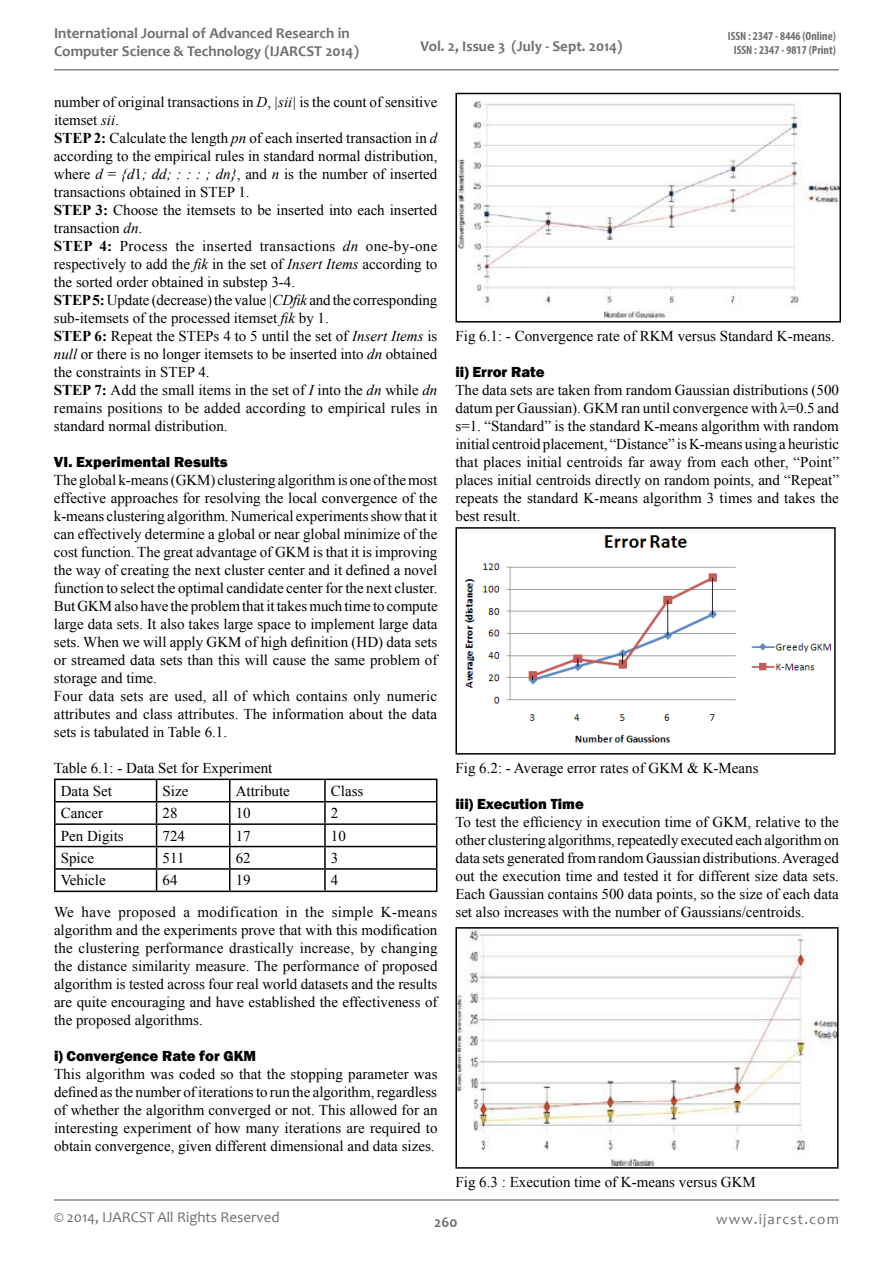
<style>
.page{position:relative;width:893px;height:1263px;background:#fff}
.page>*{position:absolute;margin:0;border:0;box-sizing:border-box;transform-origin:0 0}
.t1{font:15px/18px "Times New Roman";color:#000;text-align:justify}
.t2{font:700 15px/18px "Candara";color:#6d6f71}
.t3{font:800 15px "Franklin Gothic";color:#000}
.t4{font:15px/31.2px "Times New Roman";letter-spacing:.025em;color:#000}
.t5{font:15px "Candara";color:#6d6f71}
.t6{font:15px "Candara";letter-spacing:.075em;color:#6d6f71}
.t7{font:700 condensed 12px/14.4px "Myriad Pro";color:#6d6f71;text-align:center}
.s1{font-style:italic}
.s2{font-weight:700}
</style>
<div class="page">
<hr style="left:54px;top:1199px;width:785px;height:2px;background:#86888b">
<hr style="left:54px;top:69px;width:785px;height:2px;background:#86888b">
<hr style="left:54px;top:779px;width:103px;height:1px;background:#000">
<hr style="left:54px;top:780px;width:2px;height:21px;background:#000">
<hr style="left:157px;top:779px;width:73px;height:1px;background:#000">
<hr style="left:230px;top:779px;width:95px;height:1px;background:#000">
<hr style="left:325px;top:779px;width:112px;height:1px;background:#000">
<hr style="left:324px;top:780px;width:2px;height:21px;background:#000">
<hr style="left:54px;top:801px;width:103px;height:1px;background:#000">
<hr style="left:54px;top:802px;width:2px;height:21px;background:#000">
<hr style="left:157px;top:801px;width:73px;height:1px;background:#000">
<hr style="left:230px;top:801px;width:95px;height:1px;background:#000">
<hr style="left:325px;top:801px;width:112px;height:1px;background:#000">
<hr style="left:324px;top:802px;width:2px;height:21px;background:#000">
<hr style="left:54px;top:823px;width:103px;height:2px;background:#000">
<hr style="left:54px;top:825px;width:2px;height:21px;background:#000">
<hr style="left:157px;top:823px;width:73px;height:2px;background:#000">
<hr style="left:230px;top:823px;width:95px;height:2px;background:#000">
<hr style="left:325px;top:823px;width:112px;height:2px;background:#000">
<hr style="left:324px;top:825px;width:2px;height:21px;background:#000">
<hr style="left:54px;top:846px;width:103px;height:1px;background:#000">
<hr style="left:54px;top:847px;width:2px;height:21px;background:#000">
<hr style="left:157px;top:846px;width:73px;height:1px;background:#000">
<hr style="left:230px;top:846px;width:95px;height:1px;background:#000">
<hr style="left:325px;top:846px;width:112px;height:1px;background:#000">
<hr style="left:324px;top:847px;width:2px;height:21px;background:#000">
<hr style="left:54px;top:868px;width:103px;height:2px;background:#000">
<hr style="left:54px;top:870px;width:2px;height:21px;background:#000">
<hr style="left:157px;top:868px;width:73px;height:2px;background:#000">
<svg style="left:156px;top:780px;width:1px;height:111px"></svg>
<hr style="left:230px;top:868px;width:95px;height:2px;background:#000">
<svg style="left:229px;top:780px;width:1px;height:111px"></svg>
<hr style="left:325px;top:868px;width:112px;height:2px;background:#000">
<hr style="left:324px;top:870px;width:2px;height:21px;background:#000">
<svg style="left:436px;top:780px;width:1px;height:111px"></svg>
<hr style="left:54px;top:891px;width:103px;height:1px;background:#000">
<hr style="left:157px;top:891px;width:73px;height:1px;background:#000">
<hr style="left:230px;top:891px;width:95px;height:1px;background:#000">
<hr style="left:325px;top:891px;width:112px;height:1px;background:#000">
<img style="left:458px;top:101px;width:380px;height:217px">
<div style="left:455px;top:93px;width:386px;height:229px;border:2px solid #000"></div>
<img style="left:464px;top:535px;width:368px;height:208px">
<div style="left:455px;top:527px;width:381px;height:228px;border:2px solid #000"></div>
<img style="left:458px;top:930px;width:378px;height:236px">
<div style="left:455px;top:927px;width:384px;height:242px;border:2px solid #000"></div>
<p class="t2" style="left:54px;top:24px;width:306px">International Journal of Advanced Research in<br>Computer Science &amp; Technology (IJARCST 2014)</p>
<p class="t2" style="left:420px;top:36px;width:203px">Vol. 2, Issue 3 (July - Sept. 2014)</p>
<p class="t7" style="left:728px;top:28px;width:110px">ISSN : 2347 - 8446 (Online)<br>ISSN : 2347 - 9817 (Print)</p>
<p class="t1" style="left:54px;top:92px;width:385px;text-align:left">number of original transactions in <span class="s1">D</span>, <span class="s1">|sii|</span> is the count of sensitive itemset <span class="s1">sii</span>.<br><span class="s2">STEP 2:</span> Calculate the length <span class="s1">pn</span> of each inserted transaction in <span class="s1">d </span>according to the empirical rules in standard normal distribution, where <span class="s1">d</span> = <span class="s1">{d</span>1<span class="s1">; dd; : : : ; dn}</span>, and <span class="s1">n</span> is the number of inserted transactions obtained in STEP 1.<br><span class="s2">STEP 3:</span> Choose the itemsets to be inserted into each inserted transaction <span class="s1">dn</span>.<br><span class="s2">STEP 4:</span> Process the inserted transactions <span class="s1">dn</span> one-by-one respectively to add the <span class="s1">fik</span> in the set of <span class="s1">Insert Items</span> according to the sorted order obtained in substep 3-4.<br><span class="s2">STEP 5:</span> Update (decrease) the value <span class="s1">|CDfik</span> and the corresponding sub-itemsets of the processed itemset <span class="s1">fik</span> by 1.<br><span class="s2">STEP 6:</span> Repeat the STEPs 4 to 5 until the set of <span class="s1">Insert Items</span> is <span class="s1">null</span> or there is no longer itemsets to be inserted into <span class="s1">dn</span> obtained the constraints in STEP 4.<br><span class="s2">STEP 7:</span> Add the small items in the set of <span class="s1">I</span> into the <span class="s1">dn</span> while <span class="s1">dn </span>remains positions to be added according to empirical rules in standard normal distribution.</p>
<p class="t3" style="left:54px;top:452px;width:175px">VI. Experimental Results</p>
<p class="t1" style="left:54px;top:470px;width:385px;text-align:left">The global k-means (GKM) clustering algorithm is one of the most effective approaches for resolving the local convergence of the k-means clustering algorithm. Numerical experiments show that it can effectively determine a global or near global minimize of the cost function. The great advantage of GKM is that it is improving the way of creating the next cluster center and it defined a novel function to select the optimal candidate center for the next cluster.<br>But GKM also have the problem that it takes much time to compute large data sets. It also takes large space to implement large data sets. When we will apply GKM of high definition (HD) data sets or streamed data sets than this will cause the same problem of storage and time.<br>Four data sets are used, all of which contains only numeric attributes and class attributes. The information about the data sets is tabulated in Table 6.1.</p>
<p class="t1" style="left:61px;top:755px;width:213px;line-height:23.1px;text-indent:-7px">Table 6.1: - Data Set for Experiment<br>Data Set</p>
<p class="t1" style="left:163px;top:781px;width:27px">Size</p>
<p class="t1" style="left:236px;top:781px;width:56px">Attribute</p>
<p class="t1" style="left:331px;top:781px;width:34px">Class</p>
<p class="t1" style="left:61px;top:804px;width:44px">Cancer</p>
<p class="t1" style="left:163px;top:804px;width:16px">28</p>
<p class="t1" style="left:236px;top:804px;width:16px">10</p>
<p class="t1" style="left:331px;top:804px;width:9px">2</p>
<p class="t1" style="left:61px;top:826px;width:64px">Pen Digits</p>
<p class="t1" style="left:163px;top:826px;width:24px">724</p>
<p class="t1" style="left:236px;top:826px;width:16px">17</p>
<p class="t1" style="left:331px;top:826px;width:16px">10</p>
<p class="t1" style="left:61px;top:848px;width:35px">Spice</p>
<p class="t1" style="left:163px;top:848px;width:23px">511</p>
<p class="t1" style="left:236px;top:848px;width:16px">62</p>
<p class="t1" style="left:331px;top:848px;width:9px">3</p>
<p class="t1" style="left:61px;top:871px;width:46px">Vehicle</p>
<p class="t1" style="left:163px;top:871px;width:16px">64</p>
<p class="t1" style="left:236px;top:871px;width:16px">19</p>
<p class="t4" style="left:54px;top:864px;width:385px;text-indent:277px">4<br>We have proposed a modification in the simple K-means</p>
<p class="t1" style="left:54px;top:920px;width:385px">algorithm and the experiments prove that with this modification the clustering performance drastically increase, by changing the distance similarity measure. The performance of proposed algorithm is tested across four real world datasets and the results are quite encouraging and have established the effectiveness of the proposed algorithms.</p>
<p class="t3" style="left:54px;top:1046px;width:204px">i) Convergence Rate for GKM</p>
<p class="t1" style="left:54px;top:1064px;width:385px">This algorithm was coded so that the stopping parameter was defined as the number of iterations to run the algorithm, regardless of whether the algorithm converged or not. This allowed for an interesting experiment of how many iterations are required to obtain convergence, given different dimensional and data sizes.</p>
<p class="t1" style="left:455px;top:326px;width:381px">Fig 6.1: - Convergence rate of RKM versus Standard K-means.</p>
<p class="t3" style="left:455px;top:362px;width:91px">ii) Error Rate</p>
<p class="t1" style="left:455px;top:380px;width:385px">The data sets are taken from random Gaussian distributions (500 datum per Gaussian). GKM ran until convergence with λ=0.5 and s=1. “Standard” is the standard K-means algorithm with random initial centroid placement, “Distance” is K-means using a heuristic that places initial centroids far away from each other, “Point” places initial centroids directly on random points, and “Repeat” repeats the standard K-means algorithm 3 times and takes the best result.</p>
<p class="t1" style="left:455px;top:758px;width:304px">Fig 6.2: - Average error rates of GKM &amp; K-Means</p>
<p class="t3" style="left:455px;top:794px;width:130px">iii) Execution Time</p>
<p class="t1" style="left:455px;top:812px;width:385px">To test the efficiency in execution time of GKM, relative to the other clustering algorithms, repeatedly executed each algorithm on data sets generated from random Gaussian distributions. Averaged out the execution time and tested it for different size data sets.<br>Each Gaussian contains 500 data points, so the size of each data set also increases with the number of Gaussians/centroids.</p>
<p class="t1" style="left:455px;top:1172px;width:302px">Fig 6.3 : Execution time of K-means versus GKM</p>
<p class="t5" style="left:54px;top:1207px;width:227px">© 2014, IJARCST All Rights Reserved</p>
<p class="t6" style="left:716px;top:1210px;width:124px">www.ijarcst.com</p>
<p class="t2" style="left:434px;top:1213px;width:25px">260</p>
</div>
